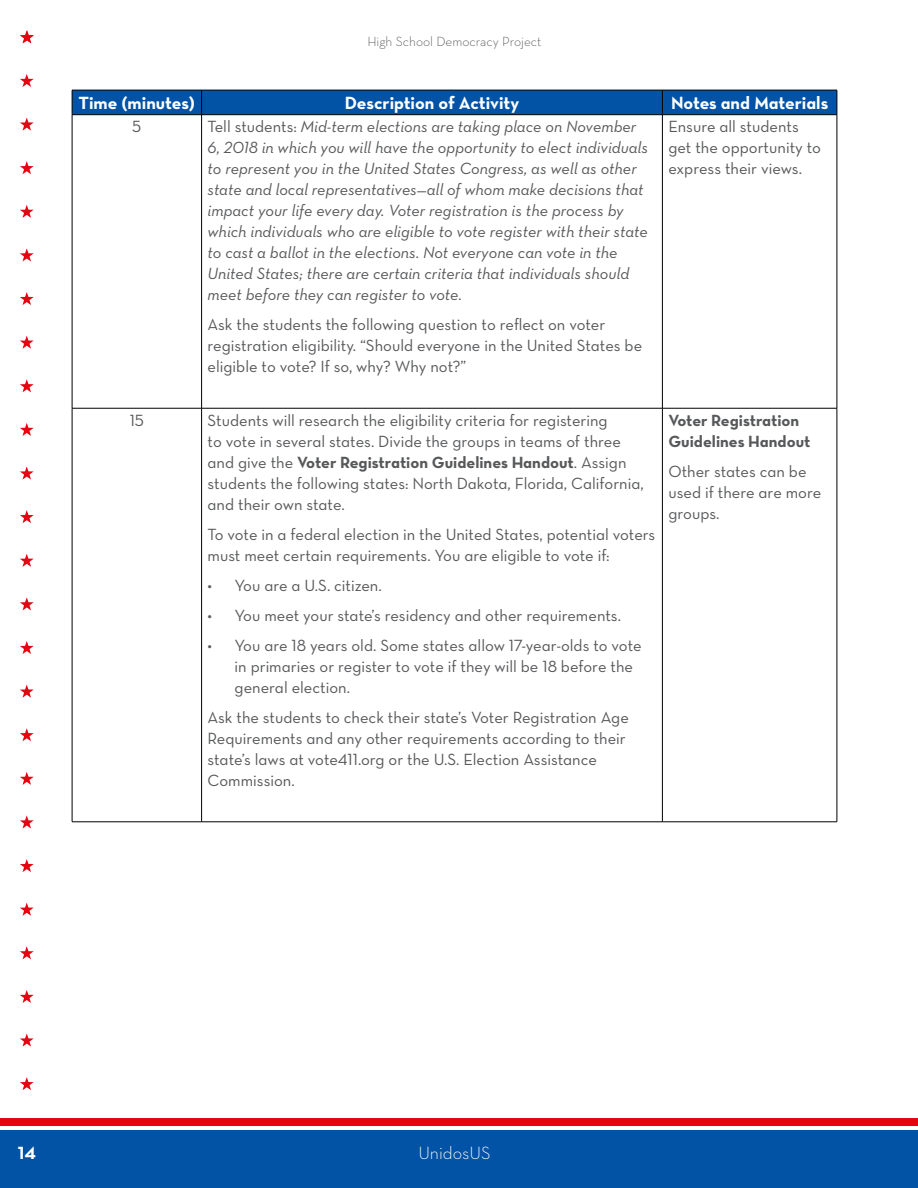
<style>
.page{position:relative;width:918px;height:1188px;background:#fff}
.page>*{position:absolute;margin:0;border:0;box-sizing:border-box;transform-origin:0 0}
.Sub_Head{font:18px "Neutra Text Bold Alt";color:#fff}
.t1{font:300 18px "Neutra Text";color:#fff}
.Body{font:16.5px/21px "Neutra Text Book Alt";color:#57585a}
.Body-2{font:16.5px/21px "Neutra Text Book Italic Alt";color:#57585a}
.Body-3{font:16.5px/21px "Neutra Text Bold Alt";color:#57585a}
.t2{font:300 13.5px "Neutra Text";color:#57585a}
.s1{font-family:"Neutra Text Book Alt"}
.s2{font-family:"Neutra Text Bold Alt"}
</style>
<div class="page">
<div style="left:0;top:1118px;width:918px;height:8px;background:#e30512"></div>
<div style="left:0;top:1130px;width:918px;height:58px;background:#0253a5"></div>
<svg style="left:20px;top:1077px;width:14px;height:13px"></svg>
<svg style="left:20px;top:1034px;width:14px;height:13px"></svg>
<svg style="left:20px;top:990px;width:14px;height:13px"></svg>
<svg style="left:20px;top:946px;width:14px;height:13px"></svg>
<svg style="left:20px;top:903px;width:14px;height:13px"></svg>
<svg style="left:20px;top:859px;width:14px;height:13px"></svg>
<svg style="left:20px;top:815px;width:14px;height:14px"></svg>
<svg style="left:20px;top:772px;width:14px;height:13px"></svg>
<svg style="left:20px;top:728px;width:14px;height:13px"></svg>
<svg style="left:20px;top:685px;width:14px;height:13px"></svg>
<svg style="left:20px;top:641px;width:14px;height:13px"></svg>
<svg style="left:20px;top:597px;width:14px;height:13px"></svg>
<svg style="left:20px;top:554px;width:14px;height:13px"></svg>
<svg style="left:20px;top:510px;width:14px;height:13px"></svg>
<svg style="left:20px;top:466px;width:14px;height:14px"></svg>
<svg style="left:20px;top:423px;width:14px;height:13px"></svg>
<svg style="left:20px;top:379px;width:14px;height:13px"></svg>
<svg style="left:20px;top:336px;width:14px;height:13px"></svg>
<svg style="left:20px;top:292px;width:14px;height:13px"></svg>
<svg style="left:20px;top:248px;width:14px;height:14px"></svg>
<svg style="left:20px;top:205px;width:14px;height:13px"></svg>
<svg style="left:20px;top:161px;width:14px;height:13px"></svg>
<svg style="left:20px;top:118px;width:14px;height:13px"></svg>
<svg style="left:20px;top:74px;width:14px;height:13px"></svg>
<svg style="left:20px;top:30px;width:14px;height:13px"></svg>
<hr style="left:72px;top:822px;width:130px;height:1px;background:#000">
<hr style="left:202px;top:822px;width:460px;height:1px;background:#000">
<hr style="left:662px;top:822px;width:175px;height:1px;background:#000">
<hr style="left:837px;top:115px;width:1px;height:293px;background:#000">
<hr style="left:837px;top:408px;width:1px;height:414px;background:#000">
<hr style="left:72px;top:408px;width:130px;height:1px;background:#000">
<hr style="left:202px;top:408px;width:460px;height:1px;background:#000">
<hr style="left:662px;top:408px;width:175px;height:1px;background:#000">
<svg style="left:72px;top:90px;width:766px;height:25px;background:#024e9b"></svg>
<hr style="left:72px;top:115px;width:1px;height:293px;background:#000">
<hr style="left:201px;top:115px;width:1px;height:293px;background:#000">
<hr style="left:662px;top:115px;width:1px;height:293px;background:#000">
<hr style="left:72px;top:408px;width:1px;height:414px;background:#000">
<hr style="left:201px;top:408px;width:1px;height:414px;background:#000">
<hr style="left:662px;top:408px;width:1px;height:414px;background:#000">
<p class="t2" style="left:367px;top:33px;width:176px">High School Democracy Project</p>
<p class="Sub_Head" style="left:79px;top:91px;width:118px">Time (minutes)</p>
<p class="Sub_Head" style="left:345px;top:91px;width:176px">Description of Activity</p>
<p class="Sub_Head" style="left:671px;top:91px;width:159px">Notes and Materials</p>
<p class="Body" style="left:132px;top:116px;width:11px">5</p>
<p class="Body-2" style="left:208px;top:116px;width:442px"><span class="s1">Tell students:</span> Mid-term elections are taking place on November 6, 2018 in which you will have the opportunity to elect individuals to represent you in the United States Congress, as well as other state and local representatives—all of whom make decisions that impact your life every day. Voter registration is the process by which individuals who are eligible to vote register with their state to cast a ballot in the elections. Not everyone can vote in the United States; there are certain criteria that individuals should meet before they can register to vote.</p>
<p class="Body" style="left:208px;top:314px;width:436px">Ask the students the following question to reflect on voter registration eligibility. “Should everyone in the United States be eligible to vote? If so, why? Why not?”</p>
<p class="Body" style="left:668px;top:116px;width:154px">Ensure all students get the opportunity to express their views.</p>
<p class="Body" style="left:130px;top:409px;width:16px">15</p>
<p class="Body" style="left:208px;top:409px;width:438px">Students will research the eligibility criteria for registering<br>to vote in several states. Divide the groups in teams of three and give the <span class="s2">Voter Registration Guidelines Handout</span>. Assign students the following states: North Dakota, Florida, California, and their own state.</p>
<p class="Body" style="left:208px;top:523px;width:449px">To vote in a federal election in the United States, potential voters must meet certain requirements. You are eligible to vote if:</p>
<p class="Body" style="left:208px;top:574px;width:174px">• You are a U.S. citizen.</p>
<p class="Body" style="left:208px;top:604px;width:413px">• You meet your state’s residency and other requirements.</p>
<p class="Body" style="left:235px;top:634px;width:409px;text-indent:-27px">• You are 18 years old. Some states allow 17-year-olds to vote in primaries or register to vote if they will be 18 before the general election.</p>
<p class="Body" style="left:208px;top:706px;width:423px">Ask the students to check their state’s Voter Registration Age Requirements and any other requirements according to their state’s laws at vote411.org or the U.S. Election Assistance Commission.</p>
<p class="Body-3" style="left:668px;top:409px;width:144px">Voter Registration<br>Guidelines Handout</p>
<p class="Body" style="left:668px;top:460px;width:154px">Other states can be used if there are more groups.</p>
<p class="Sub_Head" style="left:18px;top:1142px;width:20px">14</p>
<p class="t1" style="left:418px;top:1142px;width:74px">UnidosUS</p>
</div>
